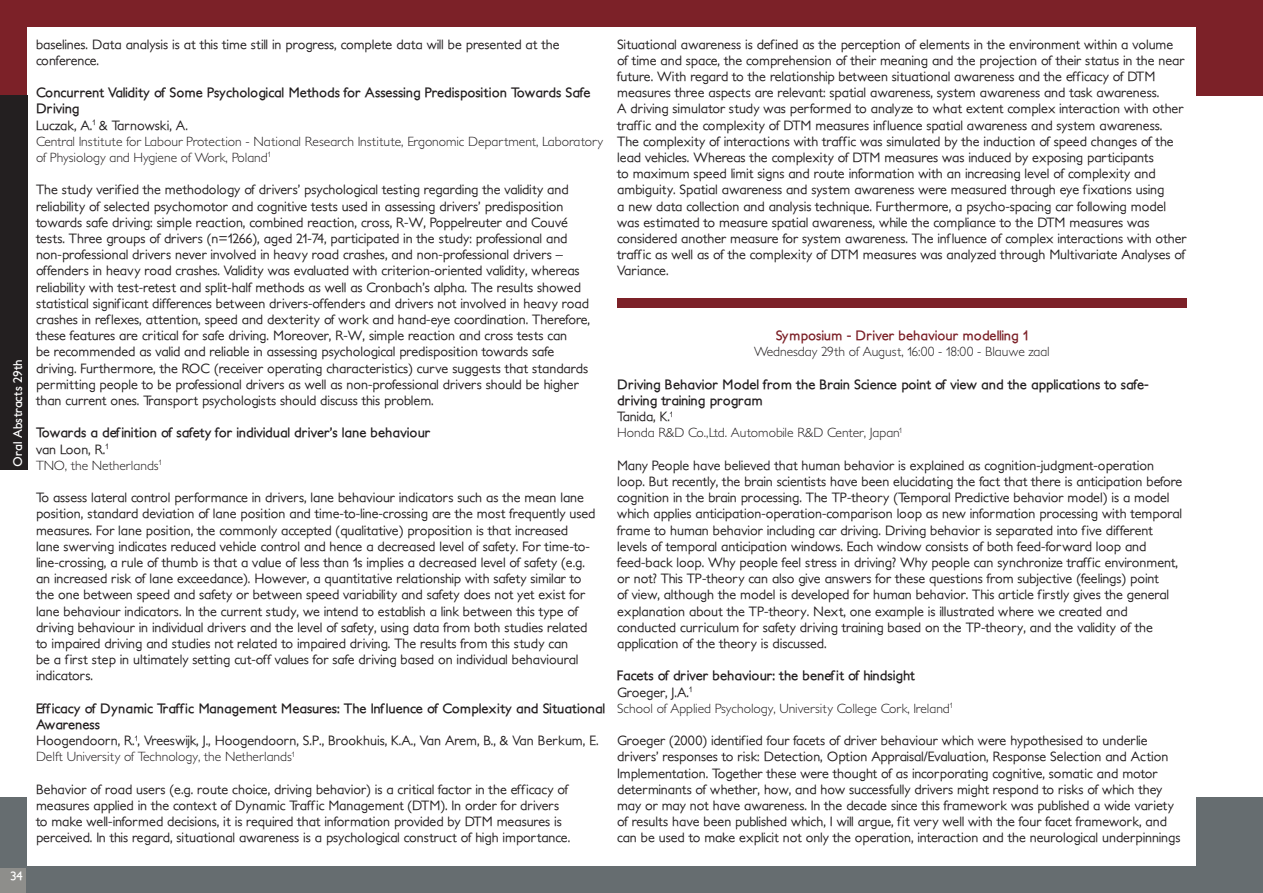
<style>
.page{position:relative;width:1263px;height:893px;background:#fff}
.page>*{position:absolute;margin:0;border:0;box-sizing:border-box;transform-origin:0 0}
.t1{font:500 13.5px/16.2px "Petita";color:#231f20}
.t2{font:700 13.5px/16.2px "Petita";color:#231f20}
.t3{font:300 13.5px/16.2px "Petita";color:#231f20}
.t4{font:700 13.5px "Petita";color:#7c2128}
.t5{font:700 12px "Petita";color:#fff}
</style>
<div class="page">
<div style="left:0;top:797px;width:1263px;height:96px;background:#666d70"></div>
<div style="left:0;top:0;width:1263px;height:95px;background:#7c2128"></div>
<div style="left:27px;top:27px;width:1168px;height:839px;background:#fff"></div>
<div style="left:617px;top:298px;width:569px;height:10px;background:#7c2128"></div>
<div style="left:0;top:95px;width:27px;height:375px;background:#231f20"></div>
<div style="left:0;top:869px;width:26px;height:24px;background:#8e8e8b"></div>
<p class="t5" style="left:10px;top:467px;width:109px;rotate:-90deg">Oral Abstracts 29th</p>
<p class="t5" style="left:10px;top:869px;width:14px">34</p>
<p class="t1" style="left:36px;top:36px;width:525px">baselines. Data analysis is at this time still in progress, complete data will be presented at the conference.</p>
<p class="t2" style="left:36px;top:85px;width:556px">Concurrent Validity of Some Psychological Methods for Assessing Predisposition Towards Safe<br>Driving</p>
<p class="t1" style="left:36px;top:117px;width:153px">Luczak, A.<sup>1</sup> &amp; Tarnowski, A.</p>
<p class="t3" style="left:36px;top:134px;width:569px">Central Institute for Labour Protection - National Research Institute, Ergonomic Department, Laboratory of Physiology and Hygiene of Work, Poland<sup>1</sup></p>
<p class="t1" style="left:36px;top:182px;width:556px">The study verified the methodology of drivers’ psychological testing regarding the validity and reliability of selected psychomotor and cognitive tests used in assessing drivers’ predisposition towards safe driving: simple reaction, combined reaction, cross, R-W, Poppelreuter and Couvé tests. Three groups of drivers (n=1266), aged 21-74, participated in the study: professional and non-professional drivers never involved in heavy road crashes, and non-professional drivers – offenders in heavy road crashes. Validity was evaluated with criterion-oriented validity, whereas reliability with test-retest and split-half methods as well as Cronbach’s alpha. The results showed statistical significant differences between drivers-offenders and drivers not involved in heavy road crashes in reflexes, attention, speed and dexterity of work and hand-eye coordination. Therefore, these features are critical for safe driving. Moreover, R-W, simple reaction and cross tests can<br>be recommended as valid and reliable in assessing psychological predisposition towards safe driving. Furthermore, the ROC (receiver operating characteristics) curve suggests that standards permitting people to be professional drivers as well as non-professional drivers should be higher than current ones. Transport psychologists should discuss this problem.</p>
<p class="t2" style="left:36px;top:425px;width:396px">Towards a definition of safety for individual driver’s lane behaviour</p>
<p class="t1" style="left:36px;top:441px;width:74px">van Loon, R.<sup>1</sup></p>
<p class="t3" style="left:36px;top:458px;width:127px">TNO, the Netherlands<sup>1</sup></p>
<p class="t1" style="left:36px;top:490px;width:561px">To assess lateral control performance in drivers, lane behaviour indicators such as the mean lane position, standard deviation of lane position and time-to-line-crossing are the most frequently used measures. For lane position, the commonly accepted (qualitative) proposition is that increased<br>lane swerving indicates reduced vehicle control and hence a decreased level of safety. For time-to&shy;line-crossing, a rule of thumb is that a value of less than 1s implies a decreased level of safety (e.g. an increased risk of lane exceedance). However, a quantitative relationship with safety similar to the one between speed and safety or between speed variability and safety does not yet exist for lane behaviour indicators. In the current study, we intend to establish a link between this type of driving behaviour in individual drivers and the level of safety, using data from both studies related to impaired driving and studies not related to impaired driving. The results from this study can<br>be a first step in ultimately setting cut-off values for safe driving based on individual behavioural indicators.</p>
<p class="t2" style="left:36px;top:701px;width:571px">Efficacy of Dynamic Traffic Management Measures: The Influence of Complexity and Situational<br>Awareness</p>
<p class="t1" style="left:36px;top:733px;width:564px">Hoogendoorn, R.<sup>1</sup>, Vreeswijk, J., Hoogendoorn, S.P., Brookhuis, K.A., Van Arem, B., &amp; Van Berkum, E.</p>
<p class="t3" style="left:36px;top:749px;width:260px">Delft University of Technology, the Netherlands<sup>1</sup></p>
<p class="t1" style="left:36px;top:781px;width:536px">Behavior of road users (e.g. route choice, driving behavior) is a critical factor in the efficacy of measures applied in the context of Dynamic Traffic Management (DTM). In order for drivers to make well-informed decisions, it is required that information provided by DTM measures is perceived. In this regard, situational awareness is a psychological construct of high importance.</p>
<p class="t1" style="left:617px;top:36px;width:569px">Situational awareness is defined as the perception of elements in the environment within a volume of time and space, the comprehension of their meaning and the projection of their status in the near future. With regard to the relationship between situational awareness and the efficacy of DTM measures three aspects are relevant: spatial awareness, system awareness and task awareness.</p>
<p class="t1" style="left:617px;top:101px;width:571px">A driving simulator study was performed to analyze to what extent complex interaction with other traffic and the complexity of DTM measures influence spatial awareness and system awareness.<br>The complexity of interactions with traffic was simulated by the induction of speed changes of the lead vehicles. Whereas the complexity of DTM measures was induced by exposing participants<br>to maximum speed limit signs and route information with an increasing level of complexity and ambiguity. Spatial awareness and system awareness were measured through eye fixations using<br>a new data collection and analysis technique. Furthermore, a psycho-spacing car following model was estimated to measure spatial awareness, while the compliance to the DTM measures was considered another measure for system awareness. The influence of complex interactions with other traffic as well as of the complexity of DTM measures was analyzed through Multivariate Analyses of Variance.</p>
<p class="t4" style="left:776px;top:327px;width:254px">Symposium - Driver behaviour modelling 1</p>
<p class="t3" style="left:754px;top:344px;width:297px">Wednesday 29th of August, 16:00 - 18:00 - Blauwe zaal</p>
<p class="t2" style="left:617px;top:377px;width:533px">Driving Behavior Model from the Brain Science point of view and the applications to safe&shy;driving training program</p>
<p class="t1" style="left:617px;top:409px;width:57px">Tanida, K.<sup>1</sup></p>
<p class="t3" style="left:617px;top:425px;width:286px">Honda R&amp;D Co.,Ltd. Automobile R&amp;D Center, Japan<sup>1</sup></p>
<p class="t1" style="left:617px;top:457px;width:567px">Many People have believed that human behavior is explained as cognition-judgment-operation loop. But recently, the brain scientists have been elucidating the fact that there is anticipation before cognition in the brain processing. The TP-theory (Temporal Predictive behavior model) is a model which applies anticipation-operation-comparison loop as new information processing with temporal frame to human behavior including car driving. Driving behavior is separated into five different levels of temporal anticipation windows. Each window consists of both feed-forward loop and feed-back loop. Why people feel stress in driving? Why people can synchronize traffic environment, or not? This TP-theory can also give answers for these questions from subjective (feelings) point<br>of view, although the model is developed for human behavior. This article firstly gives the general explanation about the TP-theory. Next, one example is illustrated where we created and conducted curriculum for safety driving training based on the TP-theory, and the validity of the application of the theory is discussed.</p>
<p class="t2" style="left:617px;top:668px;width:299px">Facets of driver behaviour: the benefit of hindsight</p>
<p class="t1" style="left:617px;top:684px;width:76px">Groeger, J.A.<sup>1</sup></p>
<p class="t3" style="left:617px;top:701px;width:337px">School of Applied Psychology, University College Cork, Ireland<sup>1</sup></p>
<p class="t1" style="left:617px;top:733px;width:565px">Groeger (2000) identified four facets of driver behaviour which were hypothesised to underlie drivers’ responses to risk: Detection, Option Appraisal/Evaluation, Response Selection and Action Implementation. Together these were thought of as incorporating cognitive, somatic and motor determinants of whether, how, and how successfully drivers might respond to risks of which they may or may not have awareness. In the decade since this framework was published a wide variety of results have been published which, I will argue, fit very well with the four facet framework, and can be used to make explicit not only the operation, interaction and the neurological underpinnings</p>
</div>
